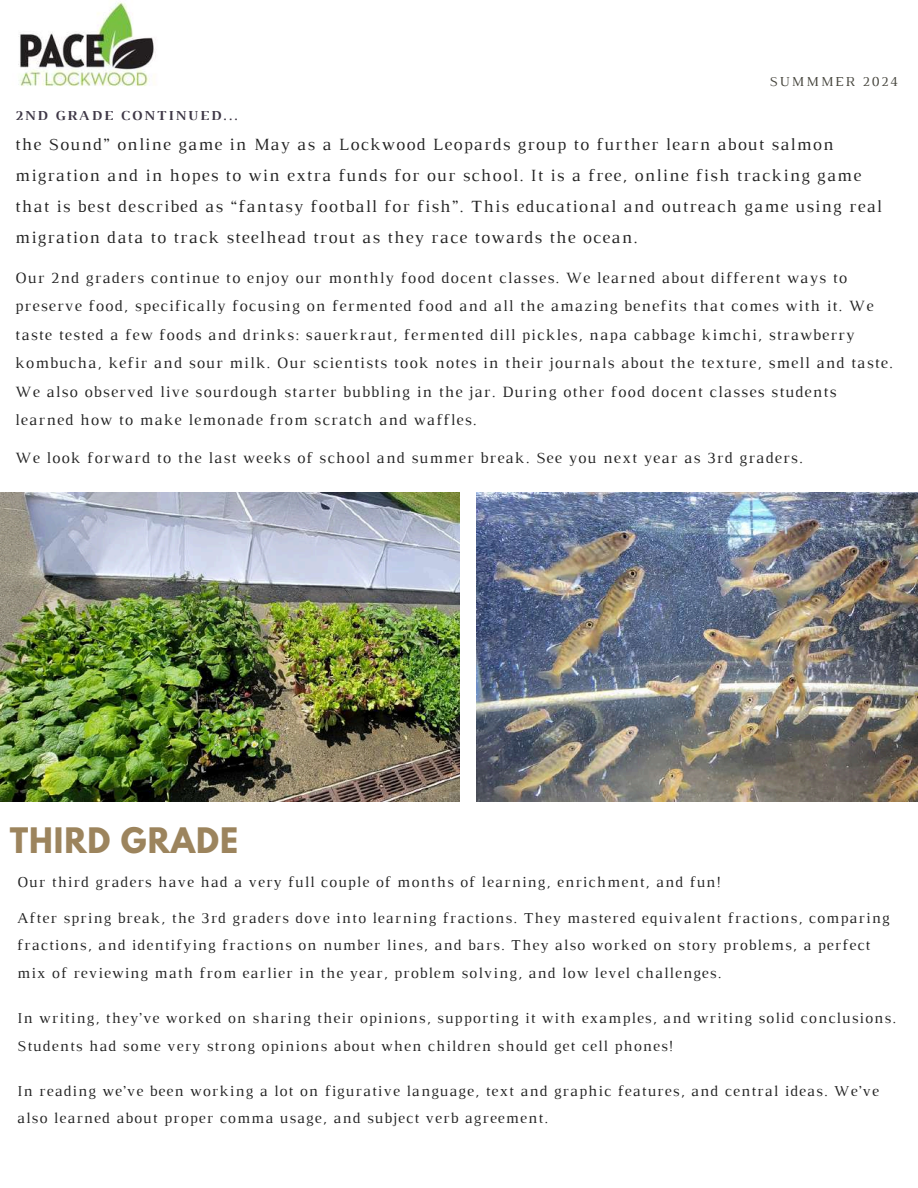
<style>
.page{position:relative;width:918px;height:1188px;background:#fff}
.page>*{position:absolute;margin:0;border:0;box-sizing:border-box;transform-origin:0 0}
.t1{font:700 31.2px "League Spartan";letter-spacing:.03em;color:#9c845d}
.t2{font:17.55px/31.2px "Luthier";letter-spacing:.07em;color:#222}
.t3{font:16.05px/28.3px "Luthier";letter-spacing:.07em;color:#222}
.t4{font:15.45px/27.6px "Luthier";letter-spacing:.07em;color:#222}
.t5{font:700 13.95px "Luthier";letter-spacing:.14em;color:#3e3746}
.t6{font:13.95px "Luthier";letter-spacing:.14em;color:#45443c}
</style>
<div class="page">
<img style="left:18px;top:2px;width:138px;height:84px">
<img style="left:0;top:493px;width:459px;height:309px">
<img style="left:477px;top:493px;width:441px;height:309px">
<p class="t5" style="left:15px;top:111px;width:224px">2ND GRADE CONTINUED...</p>
<p class="t6" style="left:770px;top:77px;width:130px">SUMMMER 2024</p>
<p class="t2" style="left:15px;top:130px;width:868px">the Sound” online game in May as a Lockwood Leopards group to further learn about salmon migration and in hopes to win extra funds for our school. It is a free, online fish tracking game that is best described as “fantasy football for fish”. This educational and outreach game using real migration data to track steelhead trout as they race towards the ocean.</p>
<p class="t3" style="left:15px;top:265px;width:879px">Our 2nd graders continue to enjoy our monthly food docent classes. We learned about different ways to preserve food, specifically focusing on fermented food and all the amazing benefits that comes with it. We taste tested a few foods and drinks: sauerkraut, fermented dill pickles, napa cabbage kimchi, strawberry kombucha, kefir and sour milk. Our scientists took notes in their journals about the texture, smell and taste.<br>We also observed live sourdough starter bubbling in the jar. During other food docent classes students learned how to make lemonade from scratch and waffles.</p>
<p class="t3" style="left:15px;top:445px;width:789px">We look forward to the last weeks of school and summer break. See you next year as 3rd graders.</p>
<h1 class="t1" style="left:10px;top:825px;width:230px">THIRD GRADE</h1>
<p class="t4" style="left:17px;top:869px;width:705px">Our third graders have had a very full couple of months of learning, enrichment, and fun!</p>
<p class="t4" style="left:17px;top:905px;width:874px">After spring break, the 3rd graders dove into learning fractions. They mastered equivalent fractions, comparing fractions, and identifying fractions on number lines, and bars. They also worked on story problems, a perfect mix of reviewing math from earlier in the year, problem solving, and low level challenges.</p>
<p class="t4" style="left:17px;top:1005px;width:880px">In writing, they’ve worked on sharing their opinions, supporting it with examples, and writing solid conclusions.<br>Students had some very strong opinions about when children should get cell phones!</p>
<p class="t4" style="left:17px;top:1078px;width:864px">In reading we’ve been working a lot on figurative language, text and graphic features, and central ideas. We’ve also learned about proper comma usage, and subject verb agreement.</p>
</div>
